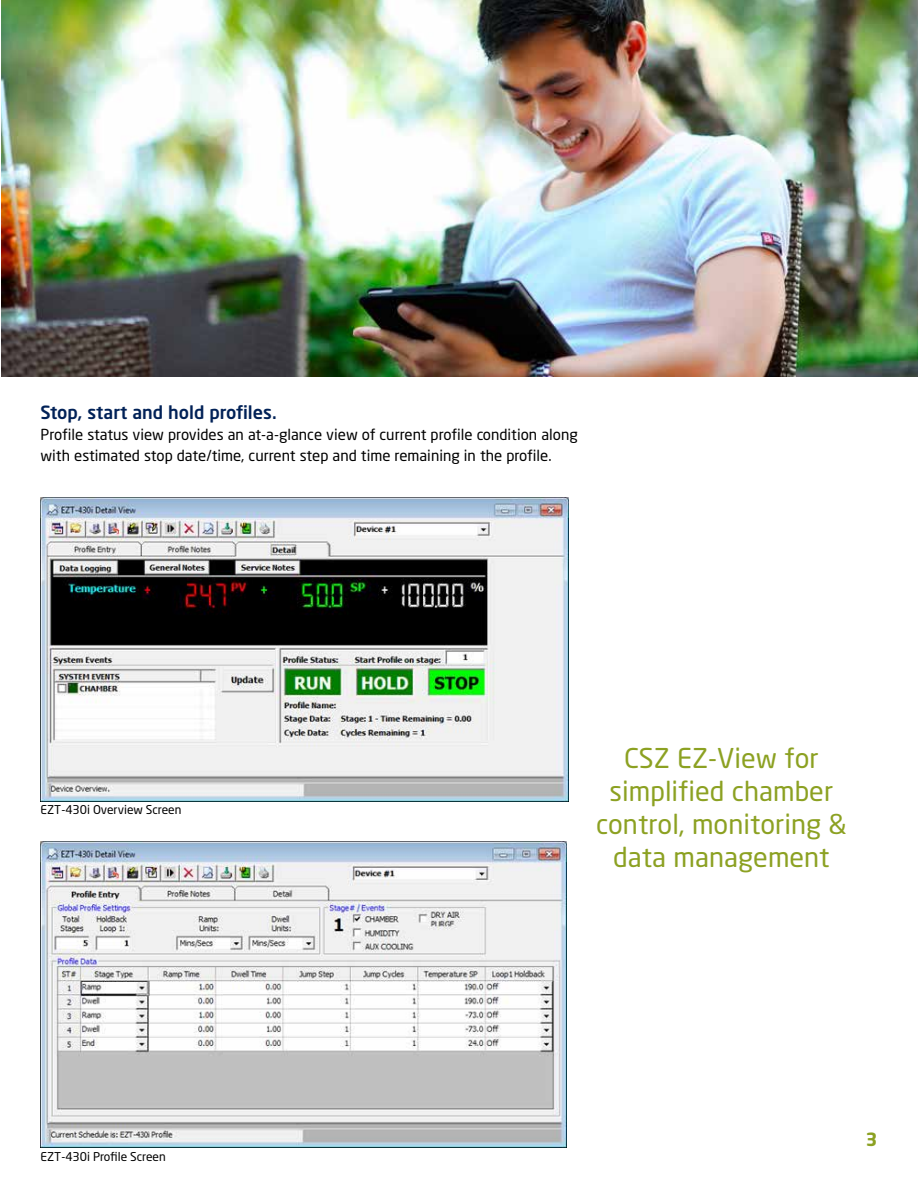
<style>
.page{position:relative;width:918px;height:1188px;background:#fff}
.page>*{position:absolute;margin:0;border:0;box-sizing:border-box;transform-origin:0 0}
.t1{font:27px/33px "Neo Sans Std";color:#8ca122;text-align:center}
.t2{font:500 18px "Neo Sans Std";color:#002157}
.t3{font:700 18px "Neo Sans Std";color:#8ca122}
.t4{font:15px/21px "Neo Sans Std";color:#000}
.t5{font:12px "Neo Sans Std";color:#000}
</style>
<div class="page">
<img style="left:1px;top:0;width:917px;height:377px">
<img style="left:40px;top:498px;width:529px;height:304px">
<img style="left:41px;top:842px;width:526px;height:306px">
<p class="t2" style="left:41px;top:401px;width:238px">Stop, start and hold profiles.</p>
<p class="t4" style="left:40px;top:424px;width:539px">Profile status view provides an at-a-glance view of current profile condition along with estimated stop date/time, current step and time remaining in the profile.</p>
<p class="t5" style="left:40px;top:803px;width:143px">EZT-430i Overview Screen</p>
<p class="t5" style="left:40px;top:1149px;width:127px">EZT-430i Profile Screen</p>
<p class="t1" style="left:610px;top:742px;width:225px">CSZ EZ-View for simplified chamber</p>
<p class="t1" style="left:596px;top:808px;width:252px">control, monitoring &amp; data management</p>
<p class="t3" style="left:866px;top:1127px;width:13px">3</p>
</div>
